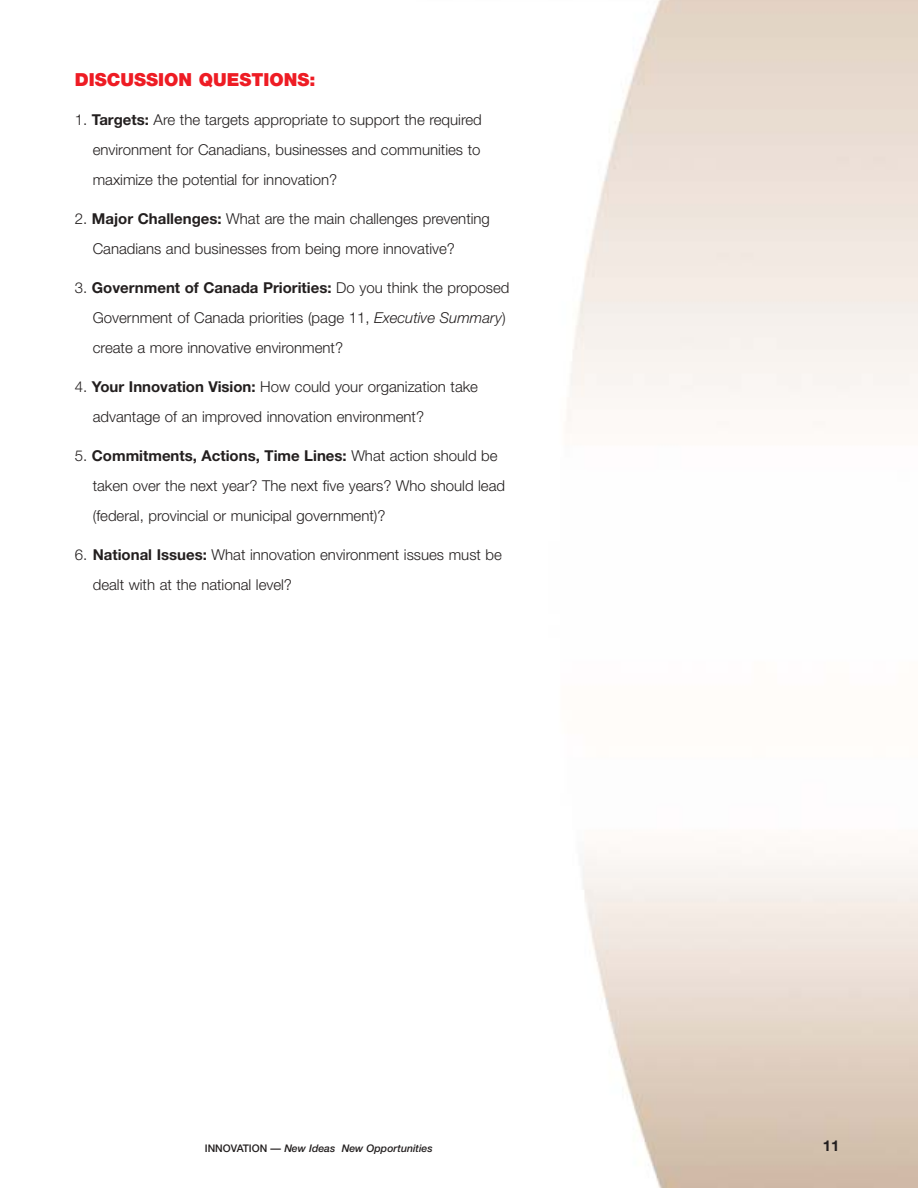
<style>
.page{position:relative;width:918px;height:1188px;background:#fff}
.page>*{position:absolute;margin:0;border:0;box-sizing:border-box;transform-origin:0 0}
.t1{font:900 18px "Helvetica Neue";color:#ee1c24}
.t2{font:300 15px/30px "Helvetica Neue";color:#231f1f}
.t3{font:700 15px "Helvetica Neue";color:#231f1f}
.t4{font:italic 500 10.5px "Helvetica Neue";color:#231f1f}
.s1{font-weight:700}
.s2{font-style:italic}
.s3{font-style:normal}
</style>
<div class="page">
<p class="t1" style="left:75px;top:73px;width:242px">DISCUSSION QUESTIONS:</p>
<p class="t2" style="left:93px;top:106px;width:391px;text-align:justify;text-indent:-18px">1. <span class="s1">Targets:</span> Are the targets appropriate to support the required environment for Canadians, businesses and communities to maximize the potential for innovation?</p>
<p class="t2" style="left:93px;top:205px;width:399px;text-indent:-18px">2. <span class="s1">Major Challenges:</span> What are the main challenges preventing<br>Canadians and businesses from being more innovative?</p>
<p class="t2" style="left:93px;top:274px;width:418px;text-indent:-18px">3. <span class="s1">Government of Canada Priorities:</span> Do you think the proposed<br>Government of Canada priorities (page 11, <span class="s2">Executive Summary</span>) create a more innovative environment?</p>
<p class="t2" style="left:93px;top:373px;width:387px;text-indent:-18px">4. <span class="s1">Your Innovation Vision:</span> How could your organization take advantage of an improved innovation environment?</p>
<p class="t2" style="left:93px;top:442px;width:414px;text-indent:-18px">5. <span class="s1">Commitments, Actions, Time Lines:</span> What action should be taken over the next year? The next five years? Who should lead (federal, provincial or municipal government)?</p>
<p class="t2" style="left:93px;top:541px;width:411px;text-indent:-18px">6. <span class="s1">National Issues:</span> What innovation environment issues must be dealt with at the national level?</p>
<p class="t4" style="left:205px;top:1144px;width:229px"><span class="s3">INNOVATION —</span> New Ideas New Opportunities</p>
<p class="t3" style="left:823px;top:1140px;width:18px">11</p>
</div>
